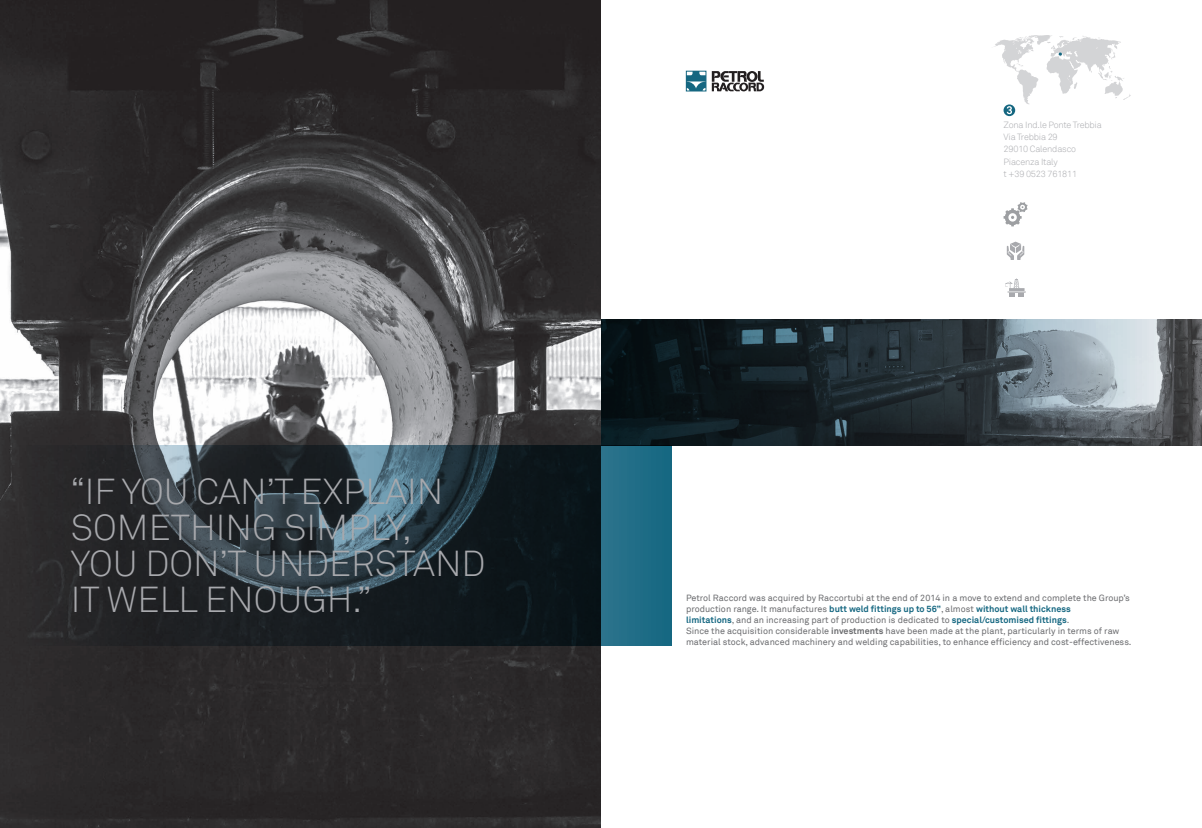
<style>
.page{position:relative;width:1202px;height:828px;background:#fff}
.page>*{position:absolute;margin:0;border:0;box-sizing:border-box;transform-origin:0 0}
.t1{font:300 36px/36px "Akkurat";color:#a8a9ad}
.t2{font:9px/11px "Akkurat";color:#6c6d70}
.t3{font:300 9px/12px "Akkurat";letter-spacing:-.02em;color:#a8a9ad}
.s1{font-weight:700;color:#156781}
.s2{font-weight:700}
</style>
<div class="page">
<svg style="left:1003px;top:104px;width:12px;height:12px"></svg>
<img style="left:0;top:0;width:601px;height:828px">
<svg style="left:601px;top:319px;width:601px;height:126px;background:#3a454a"></svg>
<svg style="left:994px;top:35px;width:137px;height:79px"></svg>
<svg style="left:0;top:445px;width:672px;height:200px;background:#24333b"></svg>
<svg style="left:1003px;top:202px;width:25px;height:24px"></svg>
<svg style="left:712px;top:71px;width:52px;height:20px"></svg>
<svg style="left:688px;top:73px;width:16px;height:16px"></svg>
<div style="left:686px;top:71px;width:20px;height:20px;border:1px solid #156781"></div>
<svg style="left:1007px;top:242px;width:17px;height:18px"></svg>
<svg style="left:1005px;top:278px;width:21px;height:19px"></svg>
<h1 class="t1" style="left:71px;top:474px;width:416px">“IF YOU CAN’T EXPLAIN<br>SOMETHING SIMPLY,<br>YOU DON’T UNDERSTAND<br>IT WELL ENOUGH.”</h1>
<p class="t3" style="left:1003px;top:119px;width:100px">Zona Ind.le Ponte Trebbia<br>Via Trebbia 29<br>29010 Calendasco<br>Piacenza Italy<br>t +39 0523 761811</p>
<p class="t2" style="left:686px;top:592px;width:447px">Petrol Raccord was acquired by Raccortubi at the end of 2014 in a move to extend and complete the Group’s production range. It manufactures <span class="s1">butt weld fittings up to 56”</span>, almost <span class="s1">without wall thickness<br>limitations</span>, and an increasing part of production is dedicated to <span class="s1">special/customised fittings</span>.<br>Since the acquisition considerable <span class="s2">investments</span> have been made at the plant, particularly in terms of raw material stock, advanced machinery and welding capabilities, to enhance efficiency and cost-effectiveness.</p>
</div>
